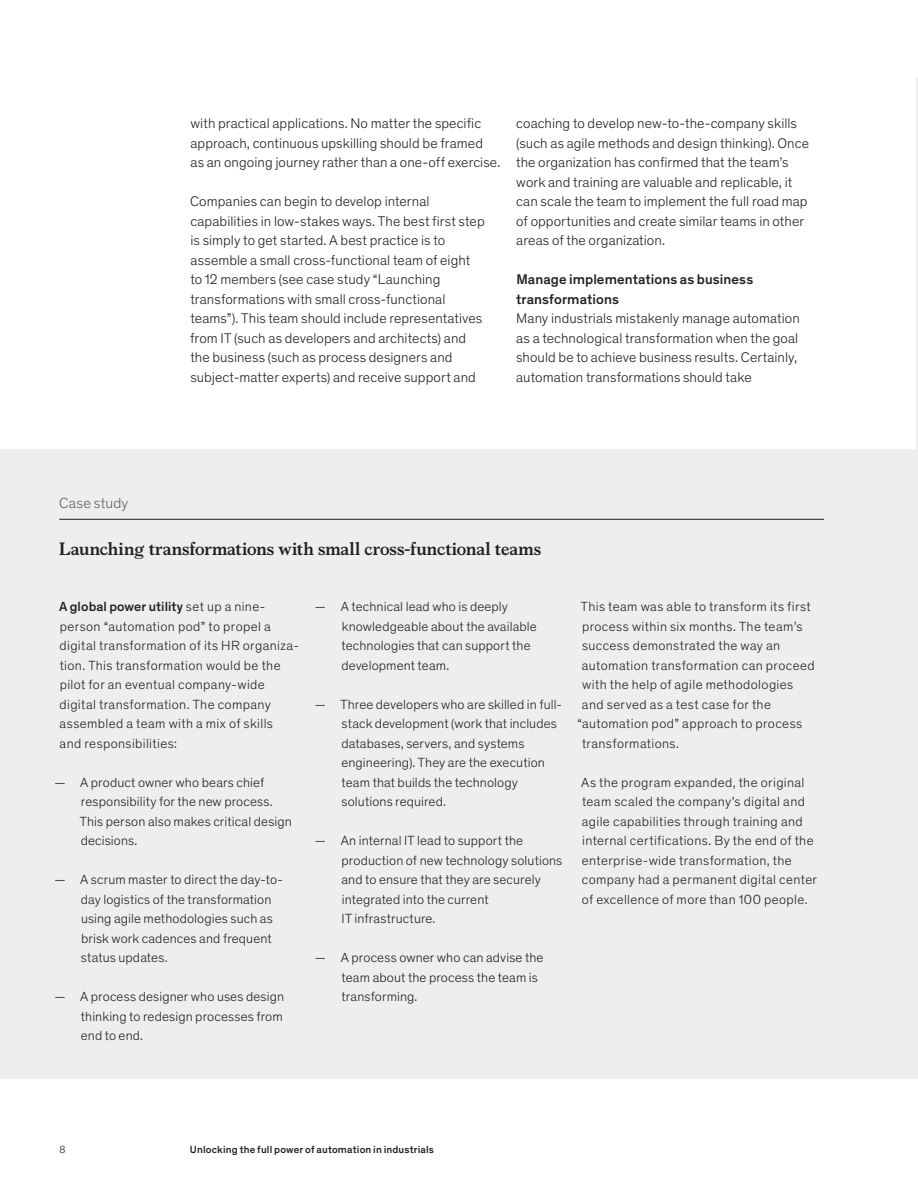
<style>
.page{position:relative;width:918px;height:1188px;background:#fff}
.page>*{position:absolute;margin:0;border:0;box-sizing:border-box;transform-origin:0 0}
.Sidebar_title{font:700 18px "Bower";color:#231f20}
.t1{font:300 15px "Theinhardt Pan";letter-spacing:.01em;color:#636366}
.Body_text{font:300 14.25px/19.5px "Theinhardt Pan";letter-spacing:.005em;color:#231f20}
.Body_heading_-_Level{font:500 14.25px/19.5px "Theinhardt Pan";letter-spacing:.005em;color:#231f20}
.t2{font:300 13.5px/19.5px "Theinhardt Pan";letter-spacing:.015em;color:#231f20}
.t3{font:300 13.5px "Theinhardt Pan";letter-spacing:.035em;color:#231f20}
.t4{font:500 10.5px "Theinhardt Pan";letter-spacing:.015em;color:#231f20}
.t5{font:300 10.5px "Theinhardt Pan";color:#231f20}
.s1{font-weight:500}
</style>
<div class="page">
<div style="left:0;top:450px;width:918px;height:629px;background:#eeeeef"></div>
<hr style="left:59px;top:519px;width:765px;height:1px;background:#231f20">
<hr style="left:917px;top:77px;width:1px;height:450px;background:#eeeeef">
<p class="t1" style="left:59px;top:492px;width:71px">Case study</p>
<p class="Body_text" style="left:190px;top:113px;width:311px">with practical applications. No matter the specific approach, continuous upskilling should be framed<br>as an ongoing journey rather than a one-off exercise.</p>
<p class="Body_text" style="left:190px;top:191px;width:296px">Companies can begin to develop internal capabilities in low-stakes ways. The best first step is simply to get started. A best practice is to assemble a small cross-functional team of eight to 12 members (see case study “Launching transformations with small cross-functional teams”). This team should include representatives from IT (such as developers and architects) and the business (such as process designers and subject-matter experts) and receive support and</p>
<p class="Body_text" style="left:516px;top:113px;width:294px">coaching to develop new-to-the-company skills (such as agile methods and design thinking). Once the organization has confirmed that the team’s work and training are valuable and replicable, it can scale the team to implement the full road map of opportunities and create similar teams in other areas of the organization.</p>
<p class="Body_heading_-_Level" style="left:516px;top:269px;width:239px">Manage implementations as business transformations</p>
<p class="Body_text" style="left:516px;top:308px;width:285px">Many industrials mistakenly manage automation as a technological transformation when the goal should be to achieve business results. Certainly, automation transformations should take</p>
<p class="Sidebar_title" style="left:59px;top:536px;width:484px">Launching transformations with small cross-functional teams</p>
<p class="t2" style="left:59px;top:596px;width:241px"><span class="s1">A global power utility</span> set up a nine&shy;person “automation pod” to propel a digital transformation of its HR organiza&shy;tion. This transformation would be the pilot for an eventual company-wide digital transformation. The company assembled a team with a mix of skills<br>and responsibilities:</p>
<p class="t2" style="left:80px;top:772px;width:214px;text-indent:-26px">— A product owner who bears chief responsibility for the new process.<br>This person also makes critical design decisions.</p>
<p class="t2" style="left:81px;top:869px;width:204px;text-indent:-26px">— A scrum master to direct the day-to&shy;day logistics of the transformation using agile methodologies such as brisk work cadences and frequent status updates.</p>
<p class="t2" style="left:81px;top:986px;width:205px;text-align:justify;text-indent:-26px">— A process designer who uses design thinking to redesign processes from end to end.</p>
<p class="t2" style="left:341px;top:596px;width:197px;text-indent:-26px">— A technical lead who is deeply knowledgeable about the available technologies that can support the development team.</p>
<p class="t2" style="left:341px;top:694px;width:222px;text-indent:-26px">— Three developers who are skilled in full&shy;stack development (work that includes databases, servers, and systems engineering). They are the execution team that builds the technology solutions required.</p>
<p class="t2" style="left:342px;top:830px;width:222px;text-indent:-27px">— An internal IT lead to support the production of new technology solutions and to ensure that they are securely integrated into the current<br>IT infrastructure.</p>
<p class="t2" style="left:342px;top:947px;width:203px;text-indent:-27px">— A process owner who can advise the team about the process the team is transforming.</p>
<p class="t2" style="left:581px;top:596px;width:231px">This team was able to transform its first</p>
<p class="t2" style="left:582px;top:616px;width:222px">process within six months. The team’s</p>
<p class="t2" style="left:582px;top:635px;width:200px">success demonstrated the way an</p>
<p class="t2" style="left:582px;top:655px;width:234px">automation transformation can proceed</p>
<p class="t2" style="left:582px;top:674px;width:213px">with the help of agile methodologies</p>
<p class="t3" style="left:582px;top:695px;width:191px">and served as a test case for the</p>
<p class="t2" style="left:577px;top:713px;width:226px">“automation pod” approach to process</p>
<p class="t2" style="left:582px;top:733px;width:99px">transformations.</p>
<p class="t2" style="left:581px;top:772px;width:237px">As the program expanded, the original team scaled the company’s digital and agile capabilities through training and internal certifications. By the end of the enterprise-wide transformation, the company had a permanent digital center of excellence of more than 100 people.</p>
<p class="t5" style="left:60px;top:1142px;width:8px">8</p>
<p class="t4" style="left:190px;top:1142px;width:246px">Unlocking the full power of automation in industrials</p>
</div>
